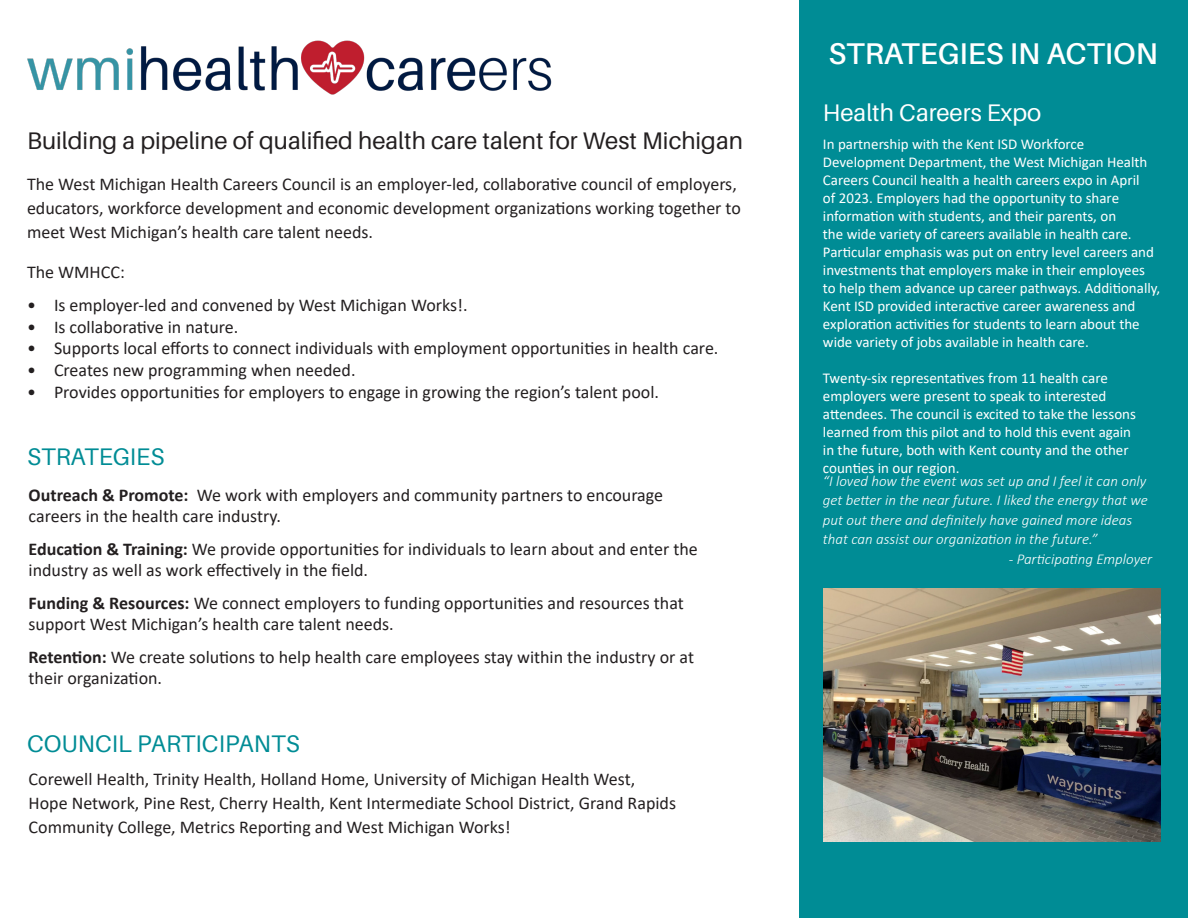
<style>
.page{position:relative;width:1188px;height:918px;background:#fff}
.page>*{position:absolute;margin:0;border:0;box-sizing:border-box;transform-origin:0 0}
.t1{font:600 30px "Aileron";color:#fff}
.t2{font:24px "Aileron";color:#231f20}
.t3{font:24px "Aileron";color:#008c95}
.t4{font:24px "Aileron";color:#fff}
.t5{font:18px/24px "Calibri";color:#231f20}
.t6{font:15px/18px "Calibri";color:#fff}
.t7{font:italic 300 15px/19.5px "Calibri";color:#fff}
.s1{font-weight:700}
</style>
<div class="page">
<div style="left:800px;top:0;width:388px;height:918px;background:#008c95"></div>
<img style="left:27px;top:40px;width:525px;height:55px">
<img style="left:824px;top:589px;width:337px;height:252px">
<p class="t2" style="left:27px;top:128px;width:718px">Building a pipeline of qualified health care talent for West Michigan</p>
<p class="t5" style="left:27px;top:172px;width:716px">The West Michigan Health Careers Council is an employer-led, collaborative council of employers, educators, workforce development and economic development organizations working together to meet West Michigan’s health care talent needs.</p>
<p class="t5" style="left:27px;top:260px;width:99px">The WMHCC:</p>
<p class="t5" style="left:27px;top:293px;width:442px">• Is employer-led and convened by West Michigan Works!.</p>
<p class="t5" style="left:27px;top:314px;width:213px">• Is collaborative in nature.</p>
<p class="t5" style="left:27px;top:336px;width:693px">• Supports local efforts to connect individuals with employment opportunities in health care.</p>
<p class="t5" style="left:27px;top:358px;width:330px">• Creates new programming when needed.</p>
<p class="t5" style="left:27px;top:379px;width:634px">• Provides opportunities for employers to engage in growing the region’s talent pool.</p>
<p class="t3" style="left:27px;top:444px;width:139px">STRATEGIES</p>
<p class="t5" style="left:29px;top:484px;width:636px;line-height:21.6px"><span class="s1">Outreach &amp; Promote:</span> We work with employers and community partners to encourage careers in the health care industry.</p>
<p class="t5" style="left:29px;top:538px;width:671px;line-height:21.6px"><span class="s1">Education &amp; Training:</span> We provide opportunities for individuals to learn about and enter the industry as well as work effectively in the field.</p>
<p class="t5" style="left:29px;top:592px;width:657px;line-height:21.6px"><span class="s1">Funding &amp; Resources:</span> We connect employers to funding opportunities and resources that support West Michigan’s health care talent needs.</p>
<p class="t5" style="left:29px;top:646px;width:667px;line-height:21.6px"><span class="s1">Retention:</span> We create solutions to help health care employees stay within the industry or at their organization.</p>
<p class="t3" style="left:27px;top:731px;width:274px">COUNCIL PARTICIPANTS</p>
<p class="t5" style="left:29px;top:766px;width:649px">Corewell Health, Trinity Health, Holland Home, University of Michigan Health West,<br>Hope Network, Pine Rest, Cherry Health, Kent Intermediate School District, Grand Rapids<br>Community College, Metrics Reporting and West Michigan Works!</p>
<p class="t1" style="left:828px;top:37px;width:331px">STRATEGIES IN ACTION</p>
<p class="t4" style="left:823px;top:100px;width:220px">Health Careers Expo</p>
<p class="t6" style="left:823px;top:135px;width:339px">In partnership with the Kent ISD Workforce Development Department, the West Michigan Health Careers Council health a health careers expo in April<br>of 2023. Employers had the opportunity to share information with students, and their parents, on<br>the wide variety of careers available in health care.<br>Particular emphasis was put on entry level careers and investments that employers make in their employees to help them advance up career pathways. Additionally, Kent ISD provided interactive career awareness and exploration activities for students to learn about the wide variety of jobs available in health care.</p>
<p class="t6" style="left:823px;top:369px;width:315px">Twenty-six representatives from 11 health care employers were present to speak to interested attendees. The council is excited to take the lessons learned from this pilot and to hold this event again in the future, both with Kent county and the other counties in our region.</p>
<p class="t7" style="left:823px;top:471px;width:326px">“I loved how the event was set up and I feel it can only get better in the near future. I liked the energy that we put out there and definitely have gained more ideas that can assist our organization in the future.”</p>
<p class="t7" style="left:1009px;top:549px;width:145px">- Participating Employer</p>
</div>
